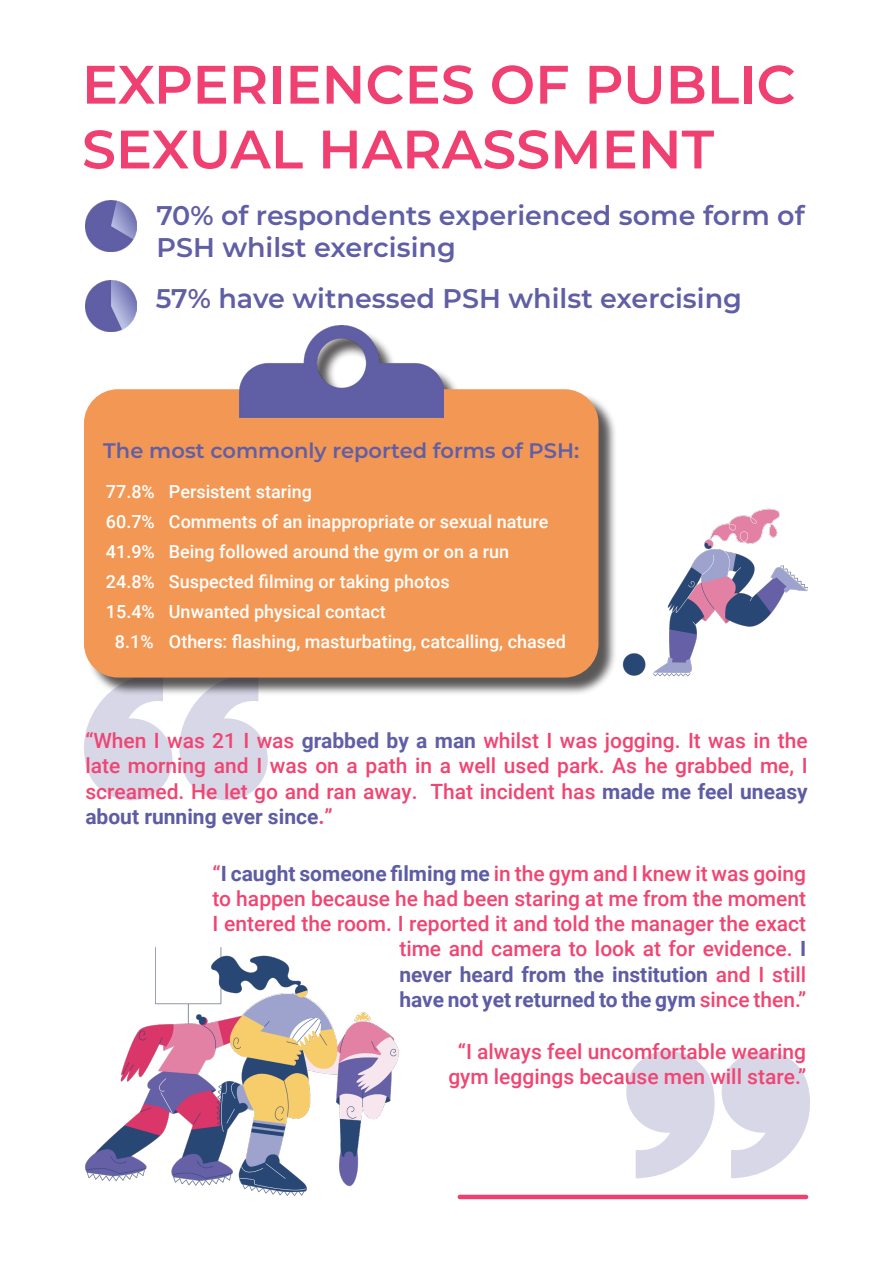
<style>
.page{position:relative;width:893px;height:1263px;background:#fff}
.page>*{position:absolute;margin:0;border:0;box-sizing:border-box;transform-origin:0 0}
.Header_One{font:600 54px/64.8px "Montserrat";color:#ef4071}
.Header_Two{font:600 27px/32.4px "Montserrat";color:#605ea5}
.Body_text{font:500 21px/25.2px "Roboto";color:#f04572;text-align:right}
.Header_Two-2{font:600 21px "Montserrat";color:#605ea5}
.t1{font:500 18px "Roboto";color:#fff}
.s1{font-weight:700;color:#605ea5}
.s2{font-weight:700;color:#5e5ca3}
.s3{font-weight:700}
</style>
<div class="page">
<svg style="left:626px;top:1051px;width:89px;height:127px"></svg>
<svg style="left:722px;top:1051px;width:88px;height:127px"></svg>
<svg style="left:179px;top:696px;width:89px;height:104px"></svg>
<svg style="left:84px;top:696px;width:88px;height:104px"></svg>
<hr style="left:460px;top:1195px;width:346px;height:4px;background:#ef4071">
<img style="left:85px;top:201px;width:51px;height:51px">
<div style="left:86px;top:328px;width:531px;height:368px;background:#231f20;opacity:.75"></div>
<div style="left:84px;top:389px;width:514px;height:288px;background:#f39854;border-radius:34px"></div>
<img style="left:239px;top:326px;width:204px;height:92px">
<img style="left:85px;top:281px;width:51px;height:51px">
<img style="left:622px;top:508px;width:186px;height:168px">
<img style="left:85px;top:947px;width:314px;height:249px">
<p class="Header_One" style="left:82px;top:50px;width:715px">EXPERIENCES OF PUBLIC<br>SEXUAL HARASSMENT</p>
<p class="Header_Two" style="left:156px;top:198px;width:650px">70% of respondents experienced some form of<br>PSH whilst exercising</p>
<p class="Header_Two" style="left:156px;top:281px;width:588px">57% have witnessed PSH whilst exercising</p>
<p class="Header_Two-2" style="left:103px;top:436px;width:477px">The most commonly reported forms of PSH:</p>
<p class="t1" style="left:106px;top:478px;width:207px">77.8% Persistent staring</p>
<p class="t1" style="left:106px;top:509px;width:444px">60.7% Comments of an inappropriate or sexual nature</p>
<p class="t1" style="left:106px;top:539px;width:405px">41.9% Being followed around the gym or on a run</p>
<p class="t1" style="left:106px;top:569px;width:345px">24.8% Suspected filming or taking photos</p>
<p class="t1" style="left:106px;top:599px;width:281px">15.4% Unwanted physical contact</p>
<p class="t1" style="left:115px;top:629px;width:452px">8.1% Others: flashing, masturbating, catcalling, chased</p>
<p class="Body_text" style="left:85px;top:727px;width:724px;text-align:justify">“When I was 21 I was <span class="s1">grabbed by a man</span> whilst I was jogging. It was in the late morning and I was on a path in a well used park. As he grabbed me, I screamed. He let go and ran away. That incident has <span class="s2">made me feel uneasy about running ever since</span><span class="s3">.</span>”</p>
<p class="Body_text" style="left:213px;top:860px;width:595px">“<span class="s2">I caught someone filming me</span> in the gym and I knew it was going to happen because he had been staring at me from the moment I entered the room. I reported it and told the manager the exact time and camera to look at for evidence. <span class="s2">I<br>never heard from the institution</span> and I still<br><span class="s2">have not yet returned to the gym</span> since then.”</p>
<p class="Body_text" style="left:448px;top:1038px;width:359px;text-align:center">“I always feel uncomfortable wearing gym leggings because men will stare.”</p>
</div>
